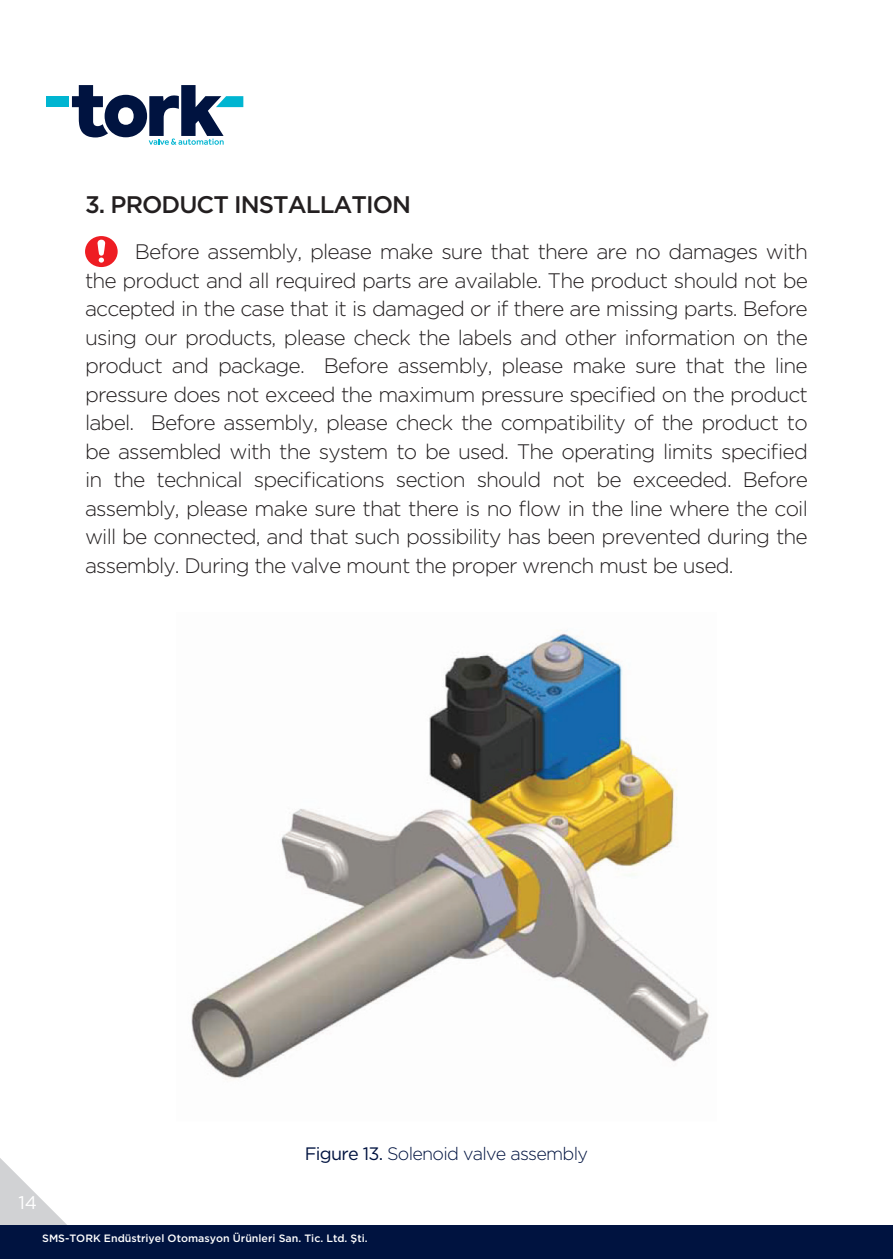
<style>
.page{position:relative;width:893px;height:1259px;background:#fff}
.page>*{position:absolute;margin:0;border:0;box-sizing:border-box;transform-origin:0 0}
.t1{font:500 24px "Gotham HTF";letter-spacing:-.04em;color:#231f20}
.t2{font:300 21px/28.5px "Gotham HTF";letter-spacing:-.04em;color:#231f20;text-align:justify}
.t3{font:18.3px "Gotham HTF";color:#fff}
.t4{font:300 18px "Gotham HTF";letter-spacing:-.04em;color:#001340}
.t5{font:500 10.5px "Gotham HTF";color:#fff}
.s1{font-weight:400}
</style>
<div class="page">
<svg style="left:0;top:1158px;width:67px;height:67px"></svg>
<div style="left:0;top:1225px;width:893px;height:34px;background:#001340"></div>
<svg style="left:72px;top:85px;width:171px;height:60px"></svg>
<div style="left:47px;top:96px;width:22px;height:11px;background:#00b5d1"></div>
<svg style="left:85px;top:236px;width:33px;height:31px"></svg>
<img style="left:191px;top:630px;width:518px;height:449px">
<p class="t1" style="left:85px;top:190px;width:328px">3. PRODUCT INSTALLATION</p>
<p class="t2" style="left:85px;top:237px;width:724px;text-indent:50px">Before assembly, please make sure that there are no damages with the product and all required parts are available. The product should not be accepted in the case that it is damaged or if there are missing parts. Before using our products, please check the labels and other information on the product and package. Before assembly, please make sure that the line pressure does not exceed the maximum pressure specified on the product label. Before assembly, please check the compatibility of the product to be assembled with the system to be used. The operating limits specified in the technical specifications section should not be exceeded. Before assembly, please make sure that there is no flow in the line where the coil will be connected, and that such possibility has been prevented during the assembly. During the valve mount the proper wrench must be used.</p>
<p class="t3" style="left:18px;top:1192px;width:20px">14</p>
<p class="t4" style="left:305px;top:1143px;width:285px"><span class="s1">Figure 13.</span> Solenoid valve assembly</p>
<p class="t5" style="left:42px;top:1232px;width:327px">SMS-TORK Endüstriyel Otomasyon Ürünleri San. Tic. Ltd. Şti.</p>
</div>
